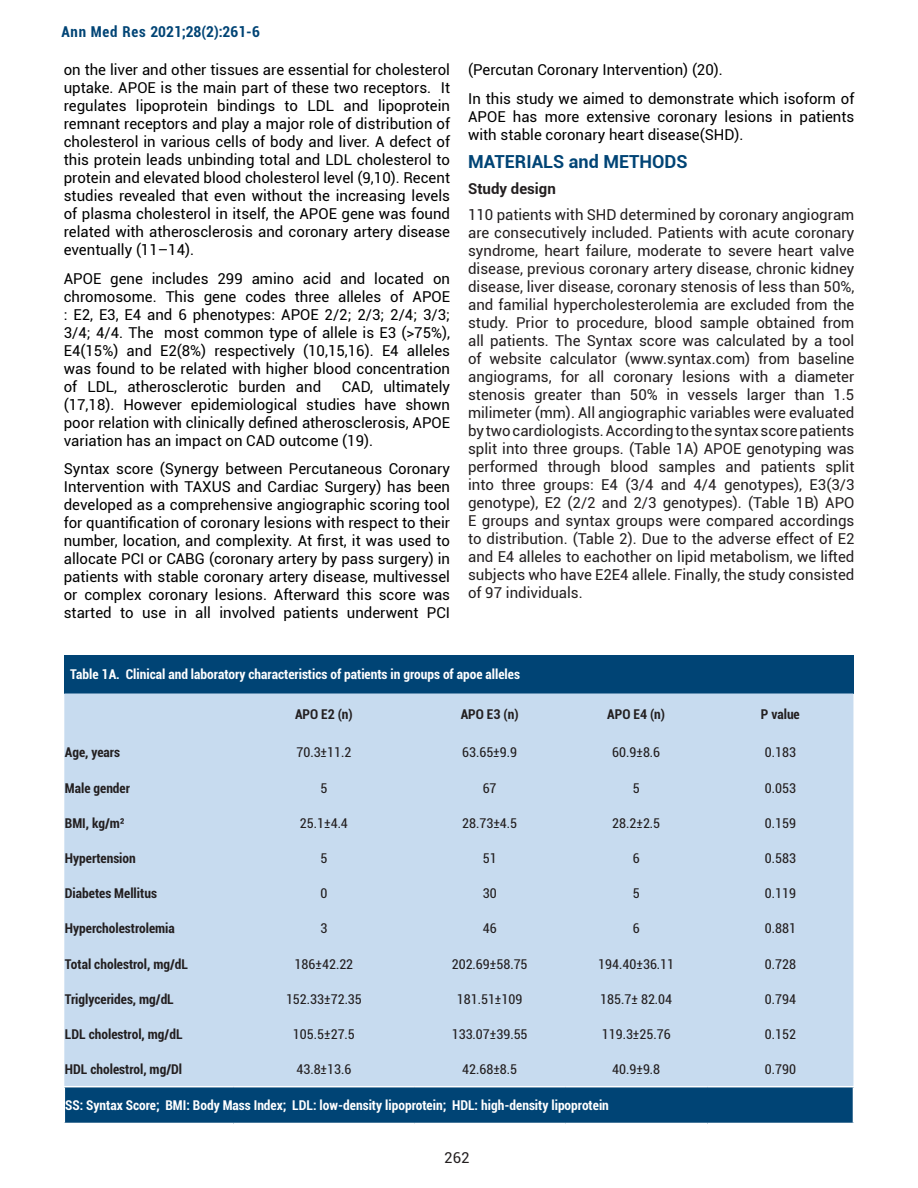
<style>
.page{position:relative;width:918px;height:1188px;background:#fff}
.page>*{position:absolute;margin:0;border:0;box-sizing:border-box;transform-origin:0 0}
.t1{font:700 18px "Roboto";color:#004475}
.t2{font:15px/18px "Roboto";color:#000;text-align:justify}
.t3{font:15px/18px "Roboto";color:#231f20;text-align:justify}
.t4{font:700 condensed 15px "Roboto";letter-spacing:.025em;color:#004475}
.t5{font:700 15px "Roboto";color:#231f20}
.t6{font:condensed 13.5px "Roboto";color:#231f20}
.t7{font:700 condensed 13.5px "Roboto";color:#231f20}
.t8{font:700 condensed 13.5px "Roboto";color:#fff}
</style>
<div class="page">
<div style="left:64px;top:655px;width:789px;height:39px;background:#004475"></div>
<div style="left:64px;top:694px;width:789px;height:392px;background:#c7dbef"></div>
<div style="left:64px;top:1087px;width:789px;height:36px;background:#004475"></div>
<hr style="left:64px;top:1087px;width:1px;height:36px;background:#fff">
<p class="t4" style="left:61px;top:21px;width:200px">Ann Med Res 2021;28(2):261-6</p>
<p class="t2" style="left:64px;top:60px;width:388px">on the liver and other tissues are essential for cholesterol uptake. APOE is the main part of these two receptors. It regulates lipoprotein bindings to LDL and lipoprotein remnant receptors and play a major role of distribution of cholesterol in various cells of body and liver. A defect of this protein leads unbinding total and LDL cholesterol to protein and elevated blood cholesterol level (9,10). Recent studies revealed that even without the increasing levels of plasma cholesterol in itself, the APOE gene was found related with atherosclerosis and coronary artery disease eventually (11–14).</p>
<p class="t2" style="left:64px;top:269px;width:388px">APOE gene includes 299 amino acid and located on chromosome. This gene codes three alleles of APOE : E2, E3, E4 and 6 phenotypes: APOE 2/2; 2/3; 2/4; 3/3; 3/4; 4/4. The most common type of allele is E3 (&gt;75%), E4(15%) and E2(8%) respectively (10,15,16). E4 alleles was found to be related with higher blood concentration of LDL, atherosclerotic burden and</p>
<p class="t2" style="left:64px;top:377px;width:388px;text-indent:278px">CAD, ultimately (17,18). However epidemiological studies have shown poor relation with clinically defined atherosclerosis, APOE variation has an impact on CAD outcome (19).</p>
<p class="t2" style="left:64px;top:459px;width:388px">Syntax score (Synergy between Percutaneous Coronary Intervention with TAXUS and Cardiac Surgery) has been developed as a comprehensive angiographic scoring tool for quantification of coronary lesions with respect to their number, location, and complexity. At first, it was used to allocate PCI or CABG (coronary artery by pass surgery) in patients with stable coronary artery disease, multivessel or complex coronary lesions. Afterward this score was started to use in all involved patients underwent PCI</p>
<p class="t2" style="left:468px;top:55px;width:388px;line-height:28.7px">(Percutan Coronary Intervention) (20).<br>In this study we aimed to demonstrate which isoform of</p>
<p class="t2" style="left:468px;top:107px;width:388px">APOE has more extensive coronary lesions in patients with stable coronary heart disease(SHD).</p>
<p class="t1" style="left:468px;top:149px;width:221px">MATERIALS and METHODS</p>
<p class="t5" style="left:468px;top:178px;width:89px">Study design</p>
<p class="t3" style="left:468px;top:205px;width:388px">110 patients with SHD determined by coronary angiogram are consecutively included. Patients with acute coronary syndrome, heart failure, moderate to severe heart valve disease, previous coronary artery disease, chronic kidney disease, liver disease, coronary stenosis of less than 50%, and familial hypercholesterolemia are excluded from the study. Prior to procedure, blood sample obtained from all patients. The Syntax score was calculated by a tool of website calculator (www.syntax.com) from baseline angiograms, for all coronary lesions with a diameter stenosis greater than 50% in vessels larger than 1.5 milimeter (mm). All angiographic variables were evaluated by two cardiologists. According to the syntax score patients split into three groups. (Table 1A) APOE genotyping was performed through blood samples and patients split into three groups: E4 (3/4 and 4/4 genotypes), E3(3/3 genotype), E2 (2/2 and 2/3 genotypes). (Table 1B) APO E groups and syntax groups were compared accordings to distribution. (Table 2). Due to the adverse effect of E2 and E4 alleles to eachother on lipid metabolism, we lifted subjects who have E2E4 allele. Finally, the study consisted of 97 individuals.</p>
<p class="t8" style="left:70px;top:665px;width:451px">Table 1A. Clinical and laboratory characteristics of patients in groups of apoe alleles</p>
<p class="t7" style="left:295px;top:705px;width:59px">APO E2 (n)</p>
<p class="t7" style="left:461px;top:705px;width:59px">APO E3 (n)</p>
<p class="t7" style="left:607px;top:705px;width:59px">APO E4 (n)</p>
<p class="t7" style="left:761px;top:705px;width:40px">P value</p>
<p class="t7" style="left:65px;top:743px;width:57px">Age, years</p>
<p class="t6" style="left:296px;top:743px;width:56px">70.3±11.2</p>
<p class="t6" style="left:462px;top:743px;width:56px">63.65±9.9</p>
<p class="t6" style="left:612px;top:743px;width:50px">60.9±8.6</p>
<p class="t6" style="left:765px;top:743px;width:33px">0.183</p>
<p class="t7" style="left:65px;top:778px;width:67px">Male gender</p>
<p class="t6" style="left:320px;top:778px;width:8px">5</p>
<p class="t6" style="left:483px;top:778px;width:15px">67</p>
<p class="t6" style="left:633px;top:778px;width:8px">5</p>
<p class="t6" style="left:765px;top:778px;width:33px">0.053</p>
<p class="t7" style="left:65px;top:813px;width:61px">BMI, kg/m²</p>
<p class="t6" style="left:300px;top:814px;width:50px">25.1±4.4</p>
<p class="t6" style="left:462px;top:814px;width:56px">28.73±4.5</p>
<p class="t6" style="left:612px;top:814px;width:50px">28.2±2.5</p>
<p class="t6" style="left:765px;top:814px;width:33px">0.159</p>
<p class="t7" style="left:65px;top:849px;width:72px">Hypertension</p>
<p class="t6" style="left:320px;top:849px;width:8px">5</p>
<p class="t6" style="left:483px;top:849px;width:15px">51</p>
<p class="t6" style="left:633px;top:849px;width:8px">6</p>
<p class="t6" style="left:765px;top:849px;width:33px">0.583</p>
<p class="t7" style="left:65px;top:884px;width:94px">Diabetes Mellitus</p>
<p class="t6" style="left:320px;top:884px;width:8px">0</p>
<p class="t6" style="left:483px;top:884px;width:15px">30</p>
<p class="t6" style="left:633px;top:884px;width:8px">5</p>
<p class="t6" style="left:765px;top:884px;width:33px">0.119</p>
<p class="t7" style="left:65px;top:919px;width:112px">Hypercholestrolemia</p>
<p class="t6" style="left:320px;top:919px;width:8px">3</p>
<p class="t6" style="left:483px;top:919px;width:15px">46</p>
<p class="t6" style="left:633px;top:919px;width:8px">6</p>
<p class="t6" style="left:765px;top:919px;width:33px">0.881</p>
<p class="t7" style="left:65px;top:954px;width:125px">Total cholestrol, mg/dL</p>
<p class="t6" style="left:295px;top:954px;width:60px">186±42.22</p>
<p class="t6" style="left:452px;top:954px;width:77px">202.69±58.75</p>
<p class="t6" style="left:598px;top:954px;width:77px">194.40±36.11</p>
<p class="t6" style="left:765px;top:954px;width:33px">0.728</p>
<p class="t7" style="left:65px;top:989px;width:110px">Triglycerides, mg/dL</p>
<p class="t6" style="left:286px;top:990px;width:77px">152.33±72.35</p>
<p class="t6" style="left:457px;top:990px;width:67px">181.51±109</p>
<p class="t6" style="left:600px;top:990px;width:73px">185.7± 82.04</p>
<p class="t6" style="left:765px;top:990px;width:33px">0.794</p>
<p class="t7" style="left:65px;top:1025px;width:119px">LDL cholestrol, mg/dL</p>
<p class="t6" style="left:293px;top:1025px;width:63px">105.5±27.5</p>
<p class="t6" style="left:452px;top:1025px;width:77px">133.07±39.55</p>
<p class="t6" style="left:602px;top:1025px;width:70px">119.3±25.76</p>
<p class="t6" style="left:765px;top:1025px;width:33px">0.152</p>
<p class="t7" style="left:65px;top:1060px;width:119px">HDL cholestrol, mg/Dl</p>
<p class="t6" style="left:296px;top:1060px;width:56px">43.8±13.6</p>
<p class="t6" style="left:462px;top:1060px;width:56px">42.68±8.5</p>
<p class="t6" style="left:612px;top:1060px;width:50px">40.9±9.8</p>
<p class="t6" style="left:765px;top:1060px;width:33px">0.790</p>
<p class="t8" style="left:65px;top:1096px;width:545px">SS: Syntax Score; BMI: Body Mass Index; LDL: low-density lipoprotein; HDL: high-density lipoprotein</p>
<p class="t3" style="left:444px;top:1148px;width:27px">262</p>
</div>
